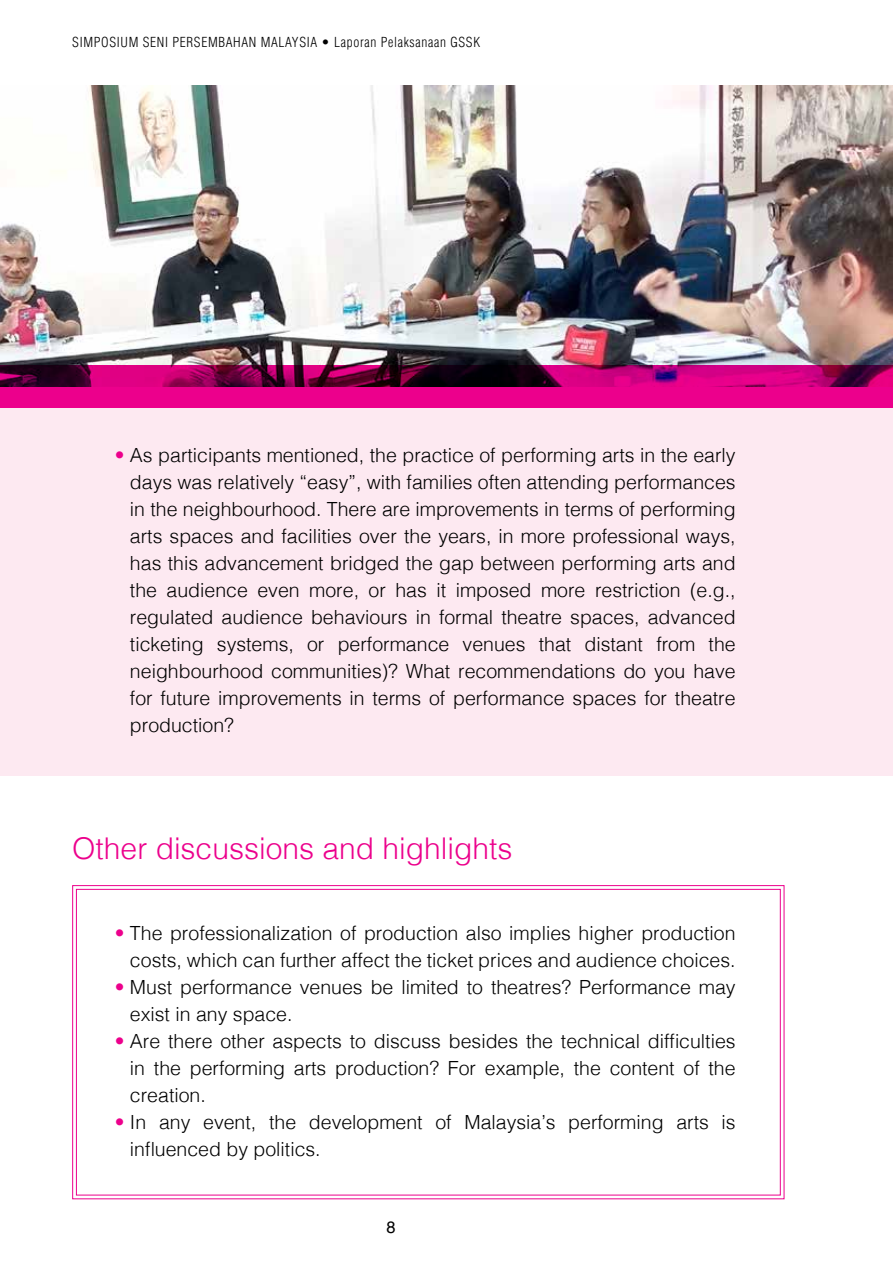
<style>
.page{position:relative;width:893px;height:1263px;background:#fff}
.page>*{position:absolute;margin:0;border:0;box-sizing:border-box;transform-origin:0 0}
.t1{font:300 30px "Helvetica";color:#ec008c}
.t2{font:300 19.5px/27px "Helvetica";color:#000;text-align:justify}
.t3{font:16.5px "Helvetica";color:#000}
.t4{font:300 condensed 13.5px "Helvetica";letter-spacing:.05em;color:#000}
.s1{color:#ec008c}
</style>
<div class="page">
<div style="left:0;top:408px;width:893px;height:368px;background:#fde9f1"></div>
<img style="left:0;top:85px;width:893px;height:281px">
<svg style="left:0;top:366px;width:893px;height:42px;background:#b7006d"></svg>
<svg style="left:72px;top:885px;width:713px;height:314px"></svg>
<p class="t4" style="left:72px;top:34px;width:409px">SIMPOSIUM SENI PERSEMBAHAN MALAYSIA • Laporan Pelaksanaan GSSK</p>
<p class="t2" style="left:130px;top:440px;width:607px;text-indent:-15px"><span class="s1">•</span> As participants mentioned, the practice of performing arts in the early days was relatively “easy”, with families often attending performances in the neighbourhood. There are improvements in terms of performing arts spaces and facilities over the years, in more professional ways, has this advancement bridged the gap between performing arts and the audience even more, or has it imposed more restriction (e.g., regulated audience behaviours in formal theatre spaces, advanced ticketing systems, or performance venues that distant from the neighbourhood communities)? What recommendations do you have for future improvements in terms of performance spaces for theatre production?</p>
<h1 class="t1" style="left:72px;top:823px;width:442px">Other discussions and highlights</h1>
<p class="t2" style="left:115px;top:918px;width:622px;text-align:right"><span class="s1">•</span> The professionalization of production also implies higher production costs, which can further affect the ticket prices and audience choices.</p>
<p class="t2" style="left:130px;top:972px;width:607px;text-indent:-15px"><span class="s1">•</span> Must performance venues be limited to theatres? Performance may exist in any space.</p>
<p class="t2" style="left:130px;top:1026px;width:607px;text-indent:-15px"><span class="s1">•</span> Are there other aspects to discuss besides the technical difficulties in the performing arts production? For example, the content of the creation.</p>
<p class="t2" style="left:130px;top:1107px;width:607px;text-indent:-15px"><span class="s1">•</span> In any event, the development of Malaysia’s performing arts is influenced by politics.</p>
<p class="t3" style="left:387px;top:1214px;width:11px">8</p>
</div>
